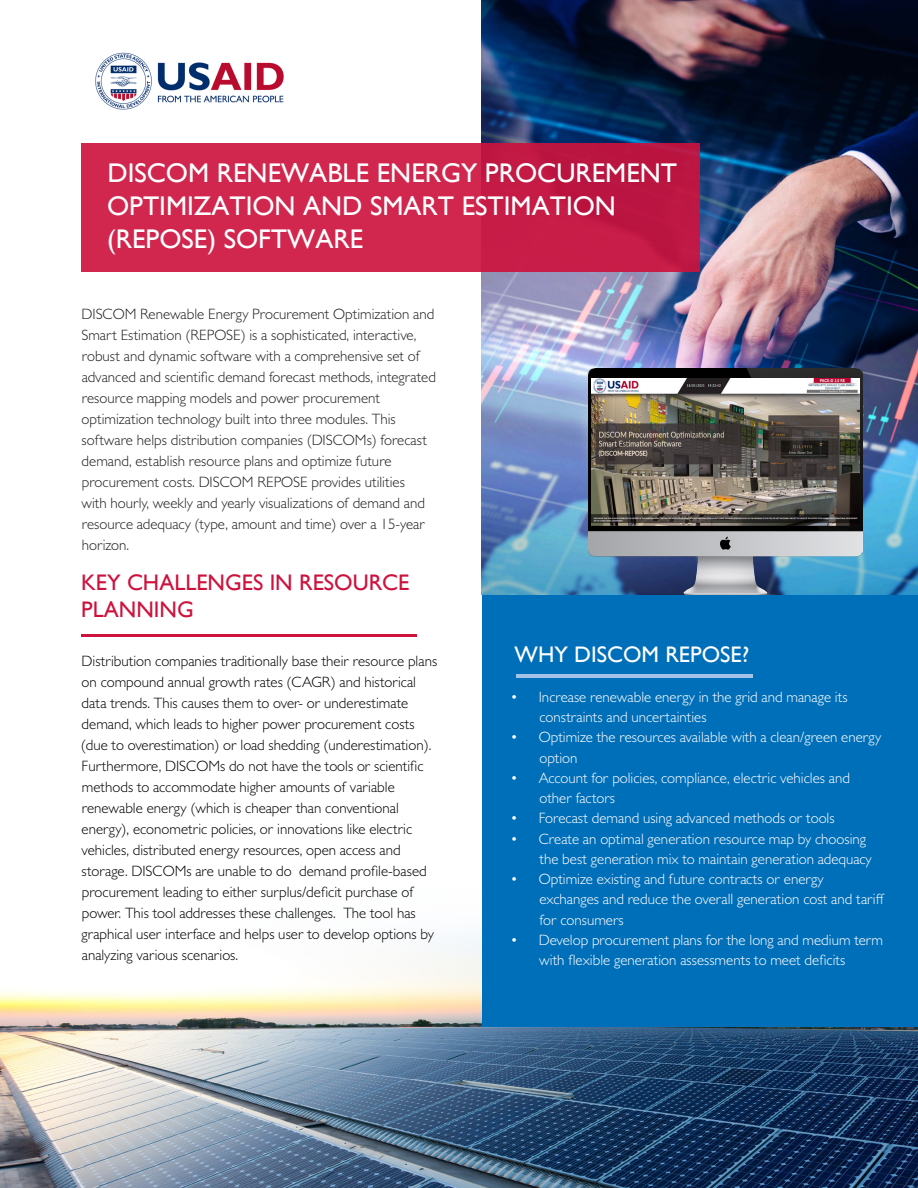
<style>
.page{position:relative;width:918px;height:1188px;background:#fff}
.page>*{position:absolute;margin:0;border:0;box-sizing:border-box;transform-origin:0 0}
.t1{font:27px/33px "Gill Sans";color:#fff}
.t2{font:22.5px/27px "Gill Sans";color:#cd123d}
.t3{font:22.5px "Gill Sans";color:#fff}
.t4{font:300 15px/21px "Gill Sans";color:#000}
.t5{font:300 15px/21px "Gill Sans";color:#231f20}
.t6{font:300 15px/20.2px "Gill Sans";color:#fff}
</style>
<div class="page">
<img style="left:0;top:933px;width:918px;height:255px">
<div style="left:482px;top:2px;width:436px;height:1025px;background:#006fb9"></div>
<img style="left:481px;top:1px;width:437px;height:594px">
<div style="left:81px;top:143px;width:619px;height:129px;background:linear-gradient(to right,#d72c52,#bf1743)"></div>
<img style="left:95px;top:52px;width:189px;height:58px">
<hr style="left:81px;top:634px;width:335px;height:3px;background:#cd123d">
<hr style="left:516px;top:675px;width:237px;height:3px;background:#a3c2e5">
<img style="left:588px;top:368px;width:274px;height:227px">
<img style="left:591px;top:379px;width:268px;height:147px">
<p class="t1" style="left:107px;top:156px;width:572px">DISCOM RENEWABLE ENERGY PROCUREMENT<br>OPTIMIZATION AND SMART ESTIMATION (REPOSE) SOFTWARE</p>
<p class="t5" style="left:81px;top:303px;width:356px">DISCOM Renewable Energy Procurement Optimization and Smart Estimation (REPOSE) is a sophisticated, interactive, robust and dynamic software with a comprehensive set of advanced and scientific demand forecast methods, integrated resource mapping models and power procurement optimization technology built into three modules. This software helps distribution companies (DISCOMs) forecast demand, establish resource plans and optimize future procurement costs. DISCOM REPOSE provides utilities<br>with hourly, weekly and yearly visualizations of demand and resource adequacy (type, amount and time) over a 15-year horizon.</p>
<p class="t2" style="left:81px;top:569px;width:330px">KEY CHALLENGES IN RESOURCE<br>PLANNING</p>
<p class="t4" style="left:81px;top:650px;width:358px">Distribution companies traditionally base their resource plans on compound annual growth rates (CAGR) and historical data trends. This causes them to over- or underestimate demand, which leads to higher power procurement costs (due to overestimation) or load shedding (underestimation).<br>Furthermore, DISCOMs do not have the tools or scientific methods to accommodate higher amounts of variable renewable energy (which is cheaper than conventional energy), econometric policies, or innovations like electric vehicles, distributed energy resources, open access and storage. DISCOMs are unable to do demand profile-based procurement leading to either surplus/deficit purchase of power. This tool addresses these challenges. The tool has graphical user interface and helps user to develop options by analyzing various scenarios.</p>
<p class="t3" style="left:515px;top:641px;width:236px">WHY DISCOM REPOSE?</p>
<p class="t6" style="left:539px;top:686px;width:310px;text-indent:-29px">• Increase renewable energy in the grid and manage its constraints and uncertainties</p>
<p class="t6" style="left:539px;top:727px;width:343px;text-indent:-29px">• Optimize the resources available with a clean/green energy option</p>
<p class="t6" style="left:539px;top:767px;width:312px;text-indent:-29px">• Account for policies, compliance, electric vehicles and other factors</p>
<p class="t6" style="left:511px;top:808px;width:325px">• Forecast demand using advanced methods or tools</p>
<p class="t6" style="left:540px;top:828px;width:334px;text-indent:-29px">• Create an optimal generation resource map by choosing the best generation mix to maintain generation adequacy</p>
<p class="t6" style="left:539px;top:869px;width:347px;text-indent:-29px">• Optimize existing and future contracts or energy exchanges and reduce the overall generation cost and tariff for consumers</p>
<p class="t6" style="left:539px;top:929px;width:345px;text-indent:-29px">• Develop procurement plans for the long and medium term with flexible generation assessments to meet deficits</p>
</div>
